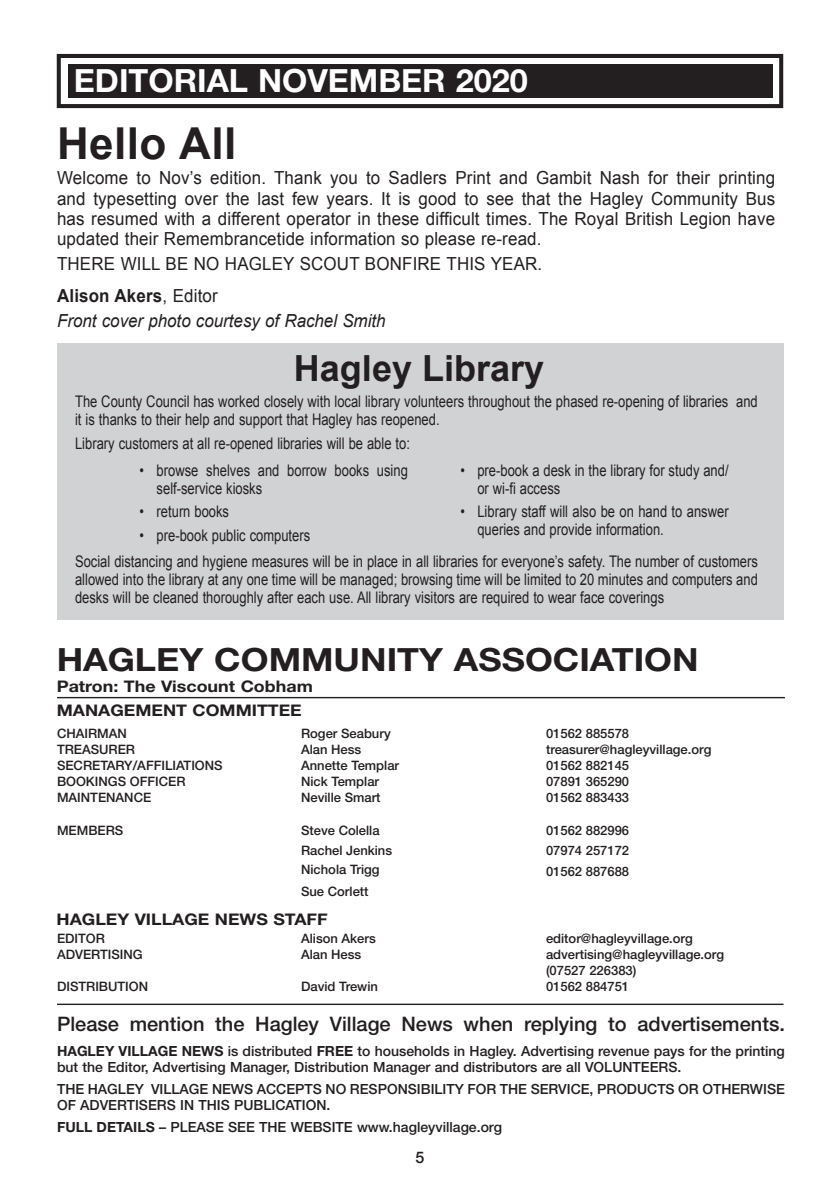
<style>
.page{position:relative;width:840px;height:1191px;background:#fff}
.page>*{position:absolute;margin:0;border:0;box-sizing:border-box;transform-origin:0 0}
.t1{font:700 44px "Arial";letter-spacing:.01em;color:#231f20}
.t2{font:700 36px "Arial";color:#231f20}
.t3{font:700 32px "Helvetica Neue";color:#231f20;scale:1.12 1}
.t4{font:700 32px "Helvetica Neue";color:#fff}
.t5{font:500 20px "Helvetica Neue";color:#231f20}
.t6{font:18px/20px "Arial";letter-spacing:.01em;color:#231f20;text-align:justify;scale:.94 1}
.t7{font:italic 18px "Arial";color:#231f20;scale:.94 1}
.t8{font:16px/18px "Arial";color:#231f20;scale:.81 1}
.t9{font:700 16px/24px "Helvetica Neue";color:#231f20;scale:1.12 1}
.t10{font:700 16px "Helvetica Neue";color:#231f20;scale:1.11 1}
.t11{font:500 16px "Helvetica Neue";color:#231f20}
.t12{font:500 14px/16px "Helvetica Neue";color:#231f20}
.t13{font:500 13px/16px "Helvetica Neue";color:#231f20}
.s1{font-weight:700}
</style>
<div class="page">
<div style="left:57px;top:342px;width:726px;height:277px;background:#d1d2d4"></div>
<hr style="left:57px;top:1003px;width:726px;height:2px;background:#231f20">
<hr style="left:57px;top:697px;width:727px;height:1px;background:#231f20">
<div style="left:57px;top:54px;width:725px;height:54px;border:4px solid #231f20"></div>
<div style="left:68px;top:64px;width:704px;height:34px;background:#231f20"></div>
<h3 class="t4" style="left:74px;top:60px;width:455px">EDITORIAL NOVEMBER 2020</h3>
<h1 class="t1" style="left:57px;top:114px;width:181px">Hello All</h1>
<p class="t6" style="left:57px;top:168px;width:765px">Welcome to Nov’s edition. Thank you to Sadlers Print and Gambit Nash for their printing and typesetting over the last few years. It is good to see that the Hagley Community Bus has resumed with a different operator in these difficult times. The Royal British Legion have updated their Remembrancetide information so please re-read.</p>
<p class="t6" style="left:57px;top:248px;width:517px;line-height:31.4px">THERE WILL BE NO HAGLEY SCOUT BONFIRE THIS YEAR.<br><span class="s1">Alison Akers</span>, Editor</p>
<p class="t7" style="left:57px;top:309px;width:351px">Front cover photo courtesy of Rachel Smith</p>
<h2 class="t2" style="left:294px;top:344px;width:252px">Hagley Library</h2>
<p class="t8" style="left:75px;top:393px;width:844px">The County Council has worked closely with local library volunteers throughout the phased re-opening of libraries and it is thanks to their help and support that Hagley has reopened.</p>
<p class="t8" style="left:75px;top:434px;width:415px">Library customers at all re-opened libraries will be able to:</p>
<p class="t8" style="left:156px;top:461px;width:311px;text-indent:-17px">• browse shelves and borrow books using self-service kiosks</p>
<p class="t8" style="left:139px;top:503px;width:112px">• return books</p>
<p class="t8" style="left:139px;top:526px;width:212px">• pre-book public computers</p>
<p class="t8" style="left:477px;top:461px;width:311px;text-indent:-17px">• pre-book a desk in the library for study and/ or wi-fi access</p>
<p class="t8" style="left:477px;top:503px;width:311px;text-indent:-17px">• Library staff will also be on hand to answer queries and provide information.</p>
<p class="t8" style="left:75px;top:553px;width:844px;text-align:justify">Social distancing and hygiene measures will be in place in all libraries for everyone’s safety. The number of customers allowed into the library at any one time will be managed; browsing time will be limited to 20 minutes and computers and desks will be cleaned thoroughly after each use. All library visitors are required to wear face coverings</p>
<h3 class="t3" style="left:57px;top:640px;width:574px">HAGLEY COMMUNITY ASSOCIATION</h3>
<p class="t9" style="left:57px;top:674px;width:230px">Patron: The Viscount Cobham<br>MANAGEMENT COMMITTEE</p>
<p class="t13" style="left:57px;top:725px;width:167px">CHAIRMAN<br>TREASURER<br>SECRETARY/AFFILIATIONS<br>BOOKINGS OFFICER<br>MAINTENANCE</p>
<p class="t13" style="left:57px;top:822px;width:68px">MEMBERS</p>
<p class="t13" style="left:301px;top:725px;width:100px">Roger Seabury<br>Alan Hess<br>Annette Templar<br>Nick Templar<br>Neville Smart</p>
<p class="t13" style="left:301px;top:820px;width:93px;line-height:19.6px">Steve Colella<br>Rachel Jenkins<br>Nichola Trigg</p>
<p class="t13" style="left:301px;top:883px;width:69px">Sue Corlett</p>
<p class="t13" style="left:545px;top:725px;width:167px">01562 885578 treasurer@hagleyvillage.org<br>01562 882145<br>07891 365290<br>01562 883433</p>
<p class="t13" style="left:545px;top:820px;width:85px;line-height:19.6px">01562 882996<br>07974 257172</p>
<p class="t13" style="left:545px;top:863px;width:85px">01562 887688</p>
<p class="t10" style="left:56px;top:909px;width:246px">HAGLEY VILLAGE NEWS STAFF</p>
<p class="t13" style="left:57px;top:930px;width:87px">EDITOR<br>ADVERTISING</p>
<p class="t13" style="left:57px;top:978px;width:93px">DISTRIBUTION</p>
<p class="t13" style="left:301px;top:930px;width:76px">Alison Akers<br>Alan Hess</p>
<p class="t13" style="left:301px;top:978px;width:78px">David Trewin</p>
<p class="t13" style="left:545px;top:930px;width:180px">editor@hagleyvillage.org advertising@hagleyvillage.org (07527 226383)<br>01562 884751</p>
<p class="t5" style="left:57px;top:1011px;width:729px">Please mention the Hagley Village News when replying to advertisements.</p>
<p class="t12" style="left:57px;top:1043px;width:729px"><span class="s1">HAGLEY VILLAGE NEWS</span> is distributed <span class="s1">FREE</span> to households in Hagley. Advertising revenue pays for the printing but the Editor, Advertising Manager, Distribution Manager and distributors are all VOLUNTEERS.</p>
<p class="t12" style="left:57px;top:1081px;width:729px">THE HAGLEY VILLAGE NEWS ACCEPTS NO RESPONSIBILITY FOR THE SERVICE, PRODUCTS OR OTHERWISE<br>OF ADVERTISERS IN THIS PUBLICATION.</p>
<p class="t12" style="left:57px;top:1118px;width:446px"><span class="s1">FULL DETAILS</span> – PLEASE SEE THE WEBSITE www.hagleyvillage.org</p>
<p class="t11" style="left:415px;top:1147px;width:10px">5</p>
</div>
